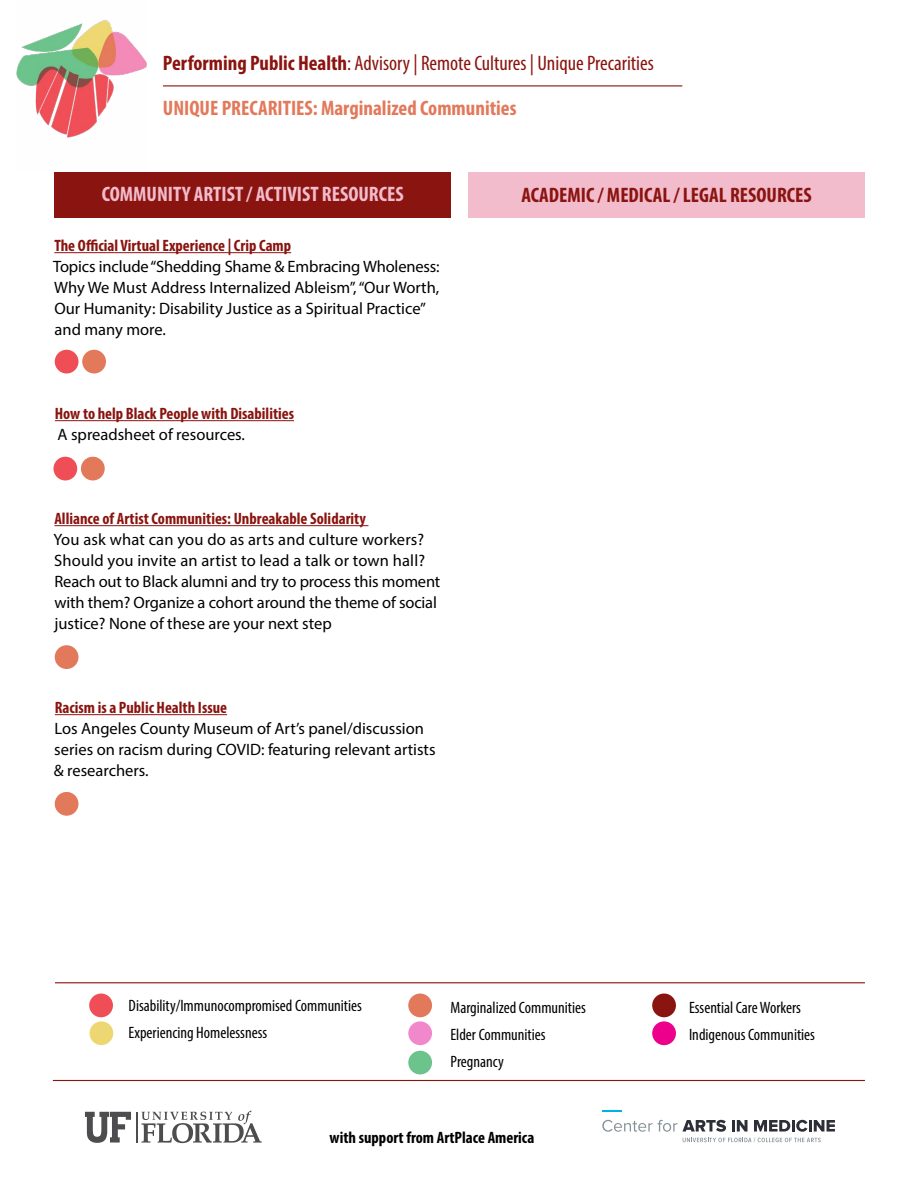
<style>
.page{position:relative;width:918px;height:1188px;background:#fff}
.page>*{position:absolute;margin:0;border:0;box-sizing:border-box;transform-origin:0 0}
.t1{font:condensed 21px/45px "Myriad Pro";color:#8a140f}
.t2{font:700 condensed 21px "Myriad Pro";color:#f2bccc}
.t3{font:700 condensed 21px "Myriad Pro";color:#8a140f}
.t4{font:16.5px/21px "Myriad Pro";color:#000}
.t5{font:condensed 16.5px/27px "Myriad Pro";color:#000}
.t6{font:700 condensed 16.5px "Myriad Pro";color:#8a140f}
.t7{font:700 condensed 16.5px "Myriad Pro";color:#000}
.s1{font-weight:700}
.s2{font-weight:700;color:#e2795b}
</style>
<div class="page">
<hr style="left:54px;top:252px;width:237px;height:1px;background:#8a140f">
<hr style="left:55px;top:420px;width:239px;height:1px;background:#8a140f">
<hr style="left:54px;top:525px;width:314px;height:1px;background:#8a140f">
<hr style="left:55px;top:714px;width:172px;height:1px;background:#8a140f">
<div style="left:55px;top:172px;width:396px;height:45px;background:#8a140f"></div>
<div style="left:468px;top:172px;width:397px;height:46px;background:#f2bccc"></div>
<hr style="left:163px;top:85px;width:519px;height:1px;background:#8a140f">
<hr style="left:136px;top:1112px;width:1px;height:31px;background:#4d4d4f">
<svg style="left:141px;top:1111px;width:121px;height:32px"></svg>
<svg style="left:85px;top:1112px;width:46px;height:31px"></svg>
<svg style="left:602px;top:1120px;width:50px;height:12px"></svg>
<svg style="left:658px;top:1120px;width:68px;height:12px"></svg>
<svg style="left:732px;top:1120px;width:16px;height:12px"></svg>
<svg style="left:754px;top:1120px;width:81px;height:12px"></svg>
<svg style="left:603px;top:1111px;width:19px;height:1px"></svg>
<svg style="left:683px;top:1138px;width:138px;height:4px"></svg>
<hr style="left:55px;top:982px;width:810px;height:1px;background:#8a140f">
<hr style="left:53px;top:1080px;width:812px;height:1px;background:#8a140f">
<div style="left:89px;top:994px;width:24px;height:23px;background:#f04e57;border-radius:50%"></div>
<div style="left:652px;top:1021px;width:24px;height:24px;background:#ec008c;border-radius:50%"></div>
<div style="left:408px;top:1021px;width:24px;height:24px;background:#f288cc;border-radius:50%"></div>
<div style="left:408px;top:994px;width:24px;height:23px;background:#e2795b;border-radius:50%"></div>
<div style="left:652px;top:994px;width:24px;height:23px;background:#8a140f;border-radius:50%"></div>
<div style="left:408px;top:1051px;width:24px;height:23px;background:#6dc38c;border-radius:50%"></div>
<div style="left:90px;top:1021px;width:23px;height:24px;background:#edd772;border-radius:50%"></div>
<img style="left:16px;top:20px;width:131px;height:118px">
<div style="left:82px;top:350px;width:24px;height:23px;background:#e2795b;border-radius:50%"></div>
<div style="left:55px;top:350px;width:23px;height:23px;background:#f04e57;border-radius:50%"></div>
<div style="left:55px;top:645px;width:23px;height:24px;background:#e2795b;border-radius:50%"></div>
<div style="left:55px;top:792px;width:23px;height:24px;background:#e2795b;border-radius:50%"></div>
<div style="left:81px;top:457px;width:24px;height:23px;background:#e2795b;border-radius:50%"></div>
<div style="left:53px;top:457px;width:24px;height:23px;background:#f04e57;border-radius:50%"></div>
<p class="t1" style="left:163px;top:40px;width:492px"><span class="s1">Performing Public Health</span>: Advisory | Remote Cultures | Unique Precarities<br><span class="s2">UNIQUE PRECARITIES: Marginalized Communities</span></p>
<p class="t2" style="left:102px;top:181px;width:303px">COMMUNITY ARTIST / ACTIVIST RESOURCES</p>
<p class="t3" style="left:521px;top:182px;width:292px">ACADEMIC / MEDICAL / LEGAL RESOURCES</p>
<p class="t6" style="left:54px;top:235px;width:238px">The Official Virtual Experience | Crip Camp</p>
<p class="t4" style="left:53px;top:256px;width:388px">Topics include “Shedding Shame &amp; Embracing Wholeness:<br>Why We Must Address Internalized Ableism”, “Our Worth, Our Humanity: Disability Justice as a Spiritual Practice” and many more.</p>
<p class="t6" style="left:55px;top:403px;width:241px">How to help Black People with Disabilities</p>
<p class="t4" style="left:57px;top:424px;width:189px">A spreadsheet of resources.</p>
<p class="t6" style="left:54px;top:508px;width:313px">Alliance of Artist Communities: Unbreakable Solidarity</p>
<p class="t4" style="left:53px;top:529px;width:389px">You ask what can you do as arts and culture workers?<br>Should you invite an artist to lead a talk or town hall?<br>Reach out to Black alumni and try to process this moment with them? Organize a cohort around the theme of social justice? None of these are your next step</p>
<p class="t6" style="left:55px;top:697px;width:174px">Racism is a Public Health Issue</p>
<p class="t4" style="left:54px;top:718px;width:383px">Los Angeles County Museum of Art’s panel/discussion series on racism during COVID: featuring relevant artists &amp; researchers.</p>
<p class="t5" style="left:129px;top:992px;width:235px">Disability/Immunocompromised Communities<br>Experiencing Homelessness</p>
<p class="t5" style="left:451px;top:994px;width:137px">Marginalized Communities<br>Elder Communities<br>Pregnancy</p>
<p class="t7" style="left:330px;top:1127px;width:206px">with support from ArtPlace America</p>
<p class="t5" style="left:689px;top:993px;width:128px">Essential Care Workers<br>Indigenous Communities</p>
</div>
